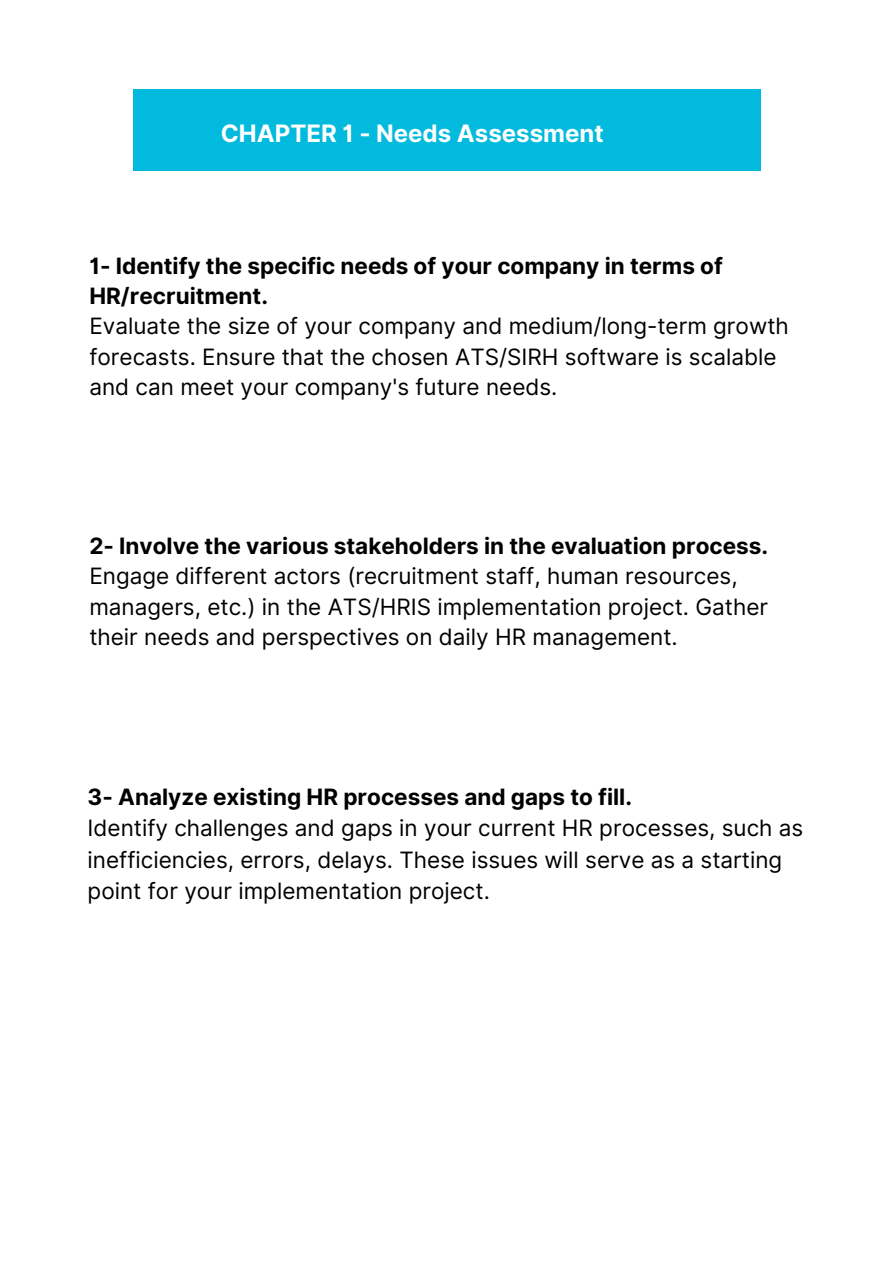
<style>
.page{position:relative;width:894px;height:1264px;background:#fff}
.page>*{position:absolute;margin:0;border:0;box-sizing:border-box;transform-origin:0 0}
.t1{font:700 24px "Inter";color:#fff}
.t2{font:22.5px/30.3px "Inter";color:#000}
.t3{font:700 22.5px/30.3px "Inter";color:#000}
</style>
<div class="page">
<div style="left:133px;top:89px;width:627px;height:82px;background:#01badd"></div>
<h1 class="t1" style="left:221px;top:119px;width:384px">CHAPTER 1 - Needs Assessment</h1>
<p class="t3" style="left:89px;top:250px;width:635px">1- Identify the specific needs of your company in terms of<br>HR/recruitment.</p>
<p class="t2" style="left:89px;top:311px;width:700px">Evaluate the size of your company and medium/long-term growth forecasts. Ensure that the chosen ATS/SIRH software is scalable and can meet your company's future needs.</p>
<p class="t3" style="left:89px;top:530px;width:680px">2- Involve the various stakeholders in the evaluation process.</p>
<p class="t2" style="left:89px;top:561px;width:680px">Engage different actors (recruitment staff, human resources, managers, etc.) in the ATS/HRIS implementation project. Gather their needs and perspectives on daily HR management.</p>
<p class="t3" style="left:88px;top:781px;width:545px">3- Analyze existing HR processes and gaps to fill.</p>
<p class="t2" style="left:88px;top:812px;width:717px;line-height:31.5px">Identify challenges and gaps in your current HR processes, such as inefficiencies, errors, delays. These issues will serve as a starting point for your implementation project.</p>
</div>
